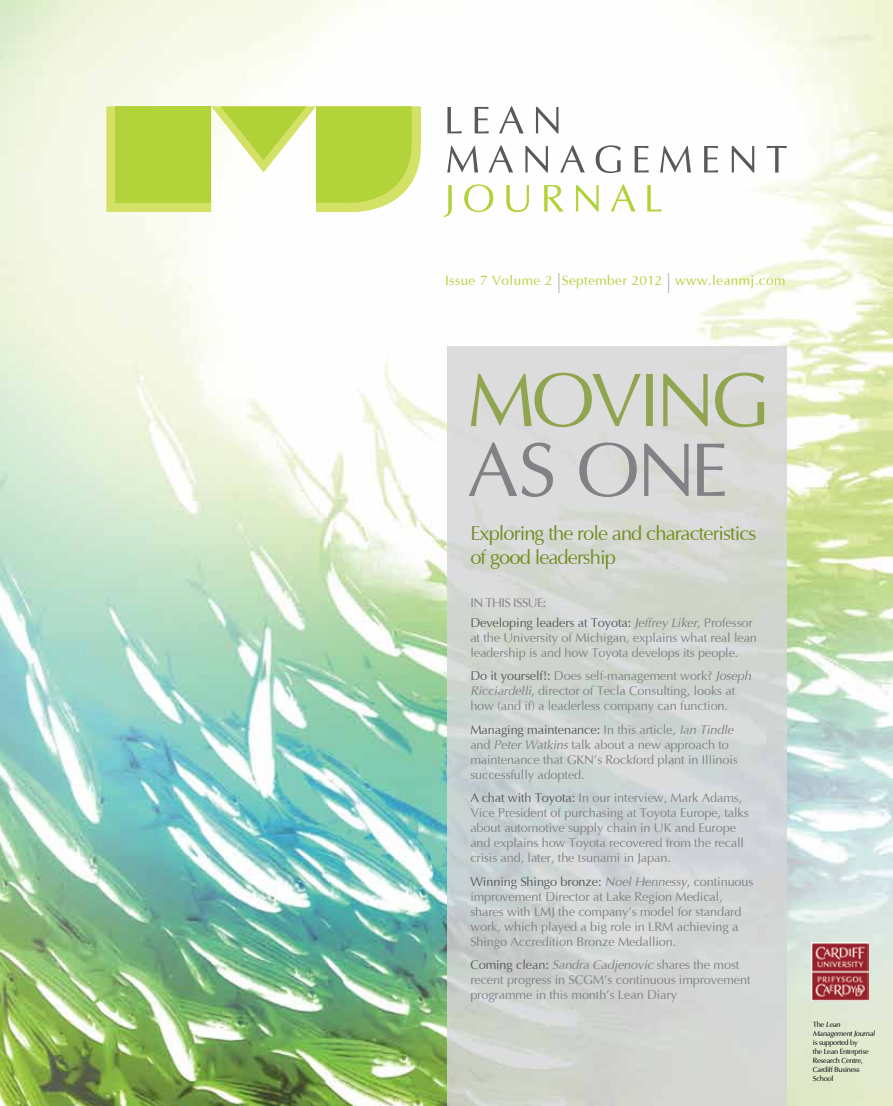
<style>
.page{position:relative;width:893px;height:1106px;background:#fff}
.page>*{position:absolute;margin:0;border:0;box-sizing:border-box;transform-origin:0 0}
.t1{font:76.5px "Opulent";letter-spacing:-.06em;color:#91a550}
.t2{font:76.5px "Opulent";color:#808285}
.t3{font:20.1px/23.7px "Opulent";letter-spacing:-.045em;color:#728e21}
.t4{font:13.5px "Opulent";letter-spacing:.03em;color:#b0d236}
.t5{font:12.75px/15px "Opulent";letter-spacing:-.01em;color:#808285}
.t6{font:12.75px/19.2px "Opulent";letter-spacing:-.01em;color:#58595b}
.t7{font:7.5px/9px "Opulent";letter-spacing:-.04em;color:#000}
.t8{font:italic 7.5px/9px "Opulent";letter-spacing:-.25em;color:#000}
.s1{font-size:27.15px;color:#a7a9ac}
.s2{color:#808285}
.s3{font-style:italic;color:#808285}
.s4{color:#58595b}
.s5{font-style:italic}
.s6{font-style:normal}
</style>
<div class="page">
<img style="left:0;top:0;width:893px;height:1106px">
<img style="left:811px;top:943px;width:57px;height:57px">
<img style="left:447px;top:347px;width:340px;height:759px">
<svg style="left:447px;top:107px;width:15px;height:26px"></svg>
<svg style="left:475px;top:107px;width:14px;height:26px"></svg>
<svg style="left:499px;top:106px;width:25px;height:27px"></svg>
<svg style="left:536px;top:107px;width:22px;height:26px"></svg>
<svg style="left:447px;top:146px;width:31px;height:26px"></svg>
<svg style="left:488px;top:145px;width:25px;height:27px"></svg>
<svg style="left:525px;top:146px;width:23px;height:26px"></svg>
<svg style="left:560px;top:145px;width:25px;height:27px"></svg>
<svg style="left:596px;top:145px;width:25px;height:28px"></svg>
<svg style="left:635px;top:146px;width:14px;height:26px"></svg>
<svg style="left:660px;top:146px;width:31px;height:26px"></svg>
<svg style="left:704px;top:146px;width:14px;height:26px"></svg>
<svg style="left:732px;top:146px;width:22px;height:26px"></svg>
<svg style="left:767px;top:146px;width:20px;height:27px"></svg>
<svg style="left:443px;top:185px;width:9px;height:32px"></svg>
<svg style="left:464px;top:184px;width:29px;height:28px"></svg>
<svg style="left:506px;top:185px;width:23px;height:27px"></svg>
<svg style="left:544px;top:185px;width:20px;height:27px"></svg>
<svg style="left:576px;top:185px;width:23px;height:27px"></svg>
<svg style="left:611px;top:184px;width:24px;height:28px"></svg>
<svg style="left:647px;top:185px;width:14px;height:26px"></svg>
<svg style="left:106px;top:106px;width:315px;height:106px"></svg>
<p class="t4" style="left:445px;top:273px;width:342px">issue 7 Volume 2 <span class="s1">|</span>september 2012 <span class="s1">|</span> www.leanmj.com</p>
<h1 class="t1" style="left:467px;top:355px;width:304px">moVing</h1>
<h1 class="t2" style="left:467px;top:425px;width:263px">as one</h1>
<h2 class="t3" style="left:470px;top:522px;width:288px">exploring the role and characteristics of good leadership</h2>
<p class="t6" style="left:470px;top:593px;width:284px"><span class="s2">in this issue:<br></span>developing leaders at toyota: <span class="s3">jeffrey liker</span><span class="s2">, Professor</span></p>
<p class="t5" style="left:470px;top:630px;width:288px">at the university of michigan, explains what real lean leadership is and how toyota develops its people.</p>
<p class="t5" style="left:470px;top:668px;width:285px"><span class="s4">do it yourself!:</span> does self-management work? <span class="s5">joseph ricciardelli</span>, director of tecla consulting, looks at how (and if) a leaderless company can function.</p>
<p class="t5" style="left:470px;top:722px;width:269px"><span class="s4">managing maintenance:</span> in this article, <span class="s5">ian tindle </span>and <span class="s5">Peterwatkins</span>talk about a new approach to maintenance that gKn’s rockford plant in illinois successfully adopted.</p>
<p class="t5" style="left:470px;top:790px;width:280px"><span class="s4">a chat with toyota:</span> in our interview, mark adams, Vice President of purchasing at toyota europe, talks about automotive supply chain in uK and europe and explains how toyota recovered from the recall crisis and, later, the tsunami in japan.</p>
<p class="t5" style="left:470px;top:874px;width:285px"><span class="s4">winning shingo bronze:</span> <span class="s5">noelhennessy</span>, continuous improvement director at lake region medical, shares with lmj the company’s model for standard work, which played a big role in lrm achieving a shingo accredition Bronze medallion.</p>
<p class="t5" style="left:470px;top:957px;width:282px"><span class="s4">coming clean:</span> <span class="s5">sandra cadjenovic</span> shares the most recent progress in scgm’s continuous improvement programme in this month’s lean diary</p>
<p class="t8" style="left:813px;top:1020px;width:65px"><span class="s6">t h e</span> lean managementjournal</p>
<p class="t7" style="left:813px;top:1038px;width:57px">is supported by the lean enterprise research centre, cardiff Business school</p>
</div>
